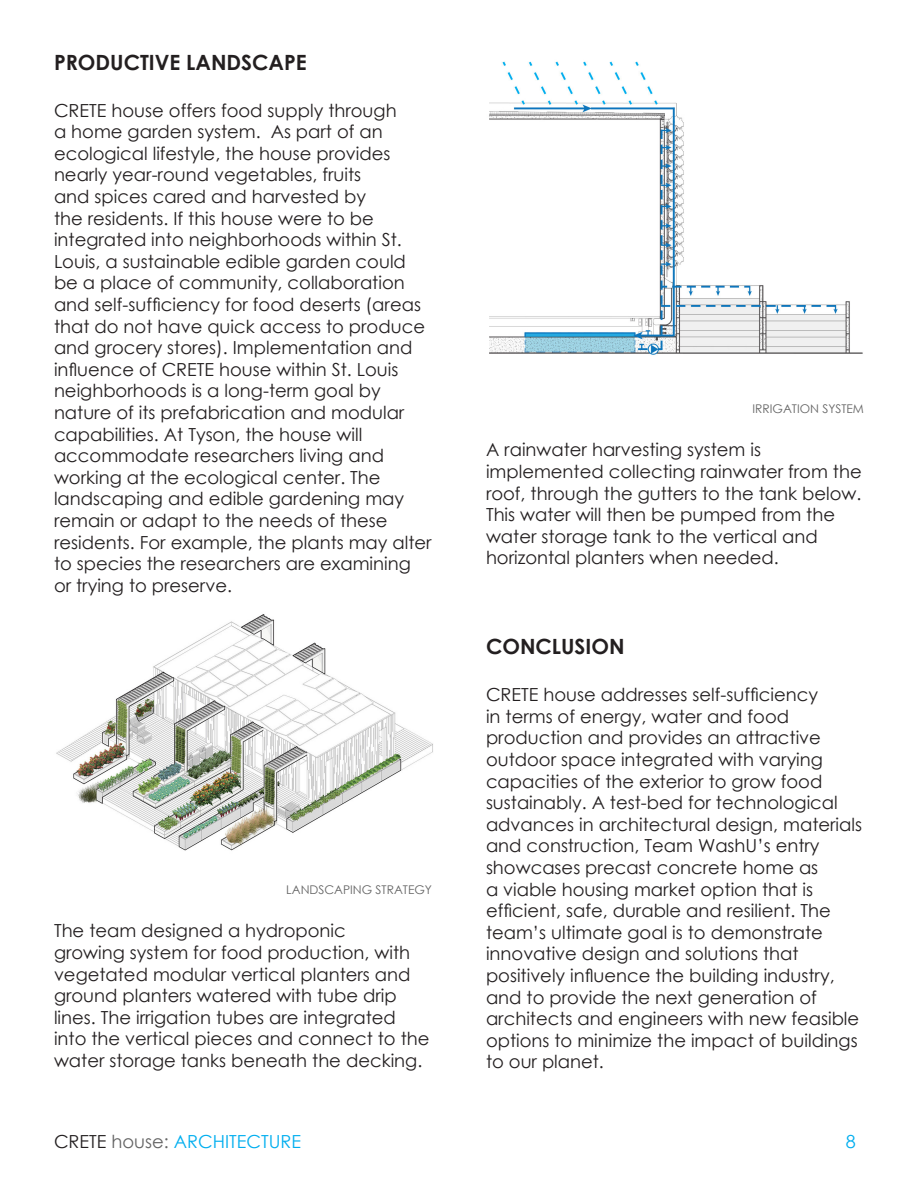
<style>
.page{position:relative;width:918px;height:1188px;background:#fff}
.page>*{position:absolute;margin:0;border:0;box-sizing:border-box;transform-origin:0 0}
.t1{font:700 21px "Century Gothic";color:#231f20}
.t2{font:18px/21.6px "Century Gothic";color:#231f20}
.t3{font:18px "Century Gothic";color:#00aeef}
.t4{font:12px "Century Gothic";color:#646464}
.s1{color:#231f20}
.s2{color:#646464}
</style>
<div class="page">
<img style="left:489px;top:61px;width:374px;height:294px">
<img style="left:56px;top:614px;width:377px;height:237px">
<p class="t1" style="left:54px;top:46px;width:254px">PRODUCTIVE LANDSCAPE</p>
<p class="t2" style="left:54px;top:99px;width:379px">CRETE house offers food supply through<br>a home garden system. As part of an ecological lifestyle, the house provides nearly year-round vegetables, fruits<br>and spices cared and harvested by<br>the residents. If this house were to be integrated into neighborhoods within St.<br>Louis, a sustainable edible garden could be a place of community, collaboration and self-sufficiency for food deserts (areas that do not have quick access to produce and grocery stores). Implementation and influence of CRETE house within St. Louis neighborhoods is a long-term goal by nature of its prefabrication and modular capabilities. At Tyson, the house will accommodate researchers living and working at the ecological center. The landscaping and edible gardening may remain or adapt to the needs of these residents. For example, the plants may alter to species the researchers are examining or trying to preserve.</p>
<p class="t4" style="left:286px;top:881px;width:147px">LANDSCAPING STRATEGY</p>
<p class="t2" style="left:54px;top:920px;width:377px">The team designed a hydroponic<br>growing system for food production, with vegetated modular vertical planters and ground planters watered with tube drip lines. The irrigation tubes are integrated into the vertical pieces and connect to the water storage tanks beneath the decking.</p>
<p class="t4" style="left:753px;top:400px;width:113px">IRRIGATION SYSTEM</p>
<p class="t2" style="left:486px;top:439px;width:377px">A rainwater harvesting system is implemented collecting rainwater from the roof, through the gutters to the tank below.</p>
<p class="t2" style="left:486px;top:504px;width:351px">This water will then be pumped from the water storage tank to the vertical and horizontal planters when needed.</p>
<p class="t1" style="left:486px;top:631px;width:140px">CONCLUSION</p>
<p class="t2" style="left:486px;top:684px;width:378px">CRETE house addresses self-sufficiency<br>in terms of energy, water and food production and provides an attractive outdoor space integrated with varying capacities of the exterior to grow food sustainably. A test-bed for technological advances in architectural design, materials and construction, Team WashU’s entry showcases precast concrete home as<br>a viable housing market option that is efficient, safe, durable and resilient. The team’s ultimate goal is to demonstrate innovative design and solutions that positively influence the building industry, and to provide the next generation of architects and engineers with new feasible options to minimize the impact of buildings to our planet.</p>
<p class="t3" style="left:54px;top:1128px;width:249px"><span class="s1">CRETE</span> <span class="s2">house:</span> ARCHITECTURE</p>
<p class="t3" style="left:846px;top:1128px;width:11px">8</p>
</div>
